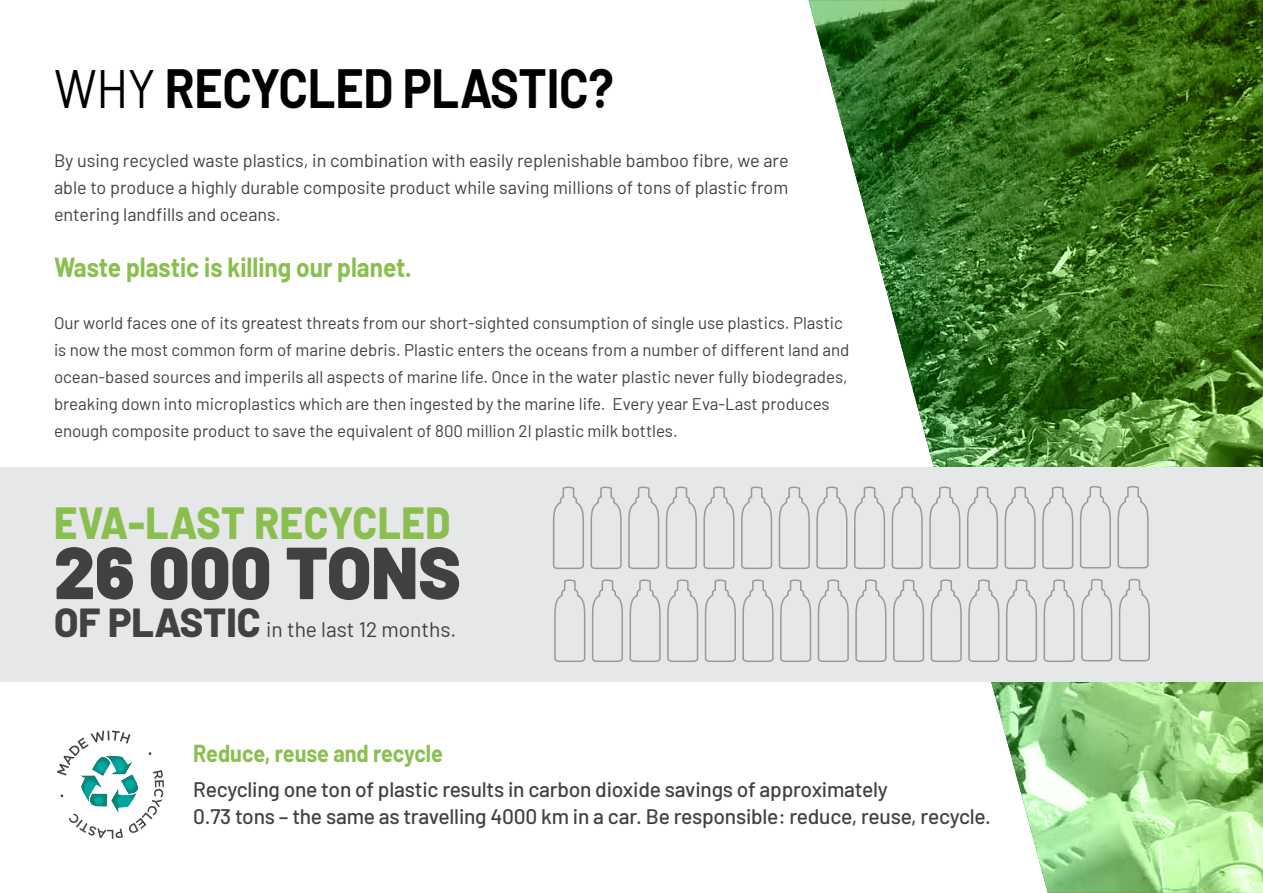
<style>
.page{position:relative;width:1263px;height:893px;background:#fff}
.page>*{position:absolute;margin:0;border:0;box-sizing:border-box;transform-origin:0 0}
.t1{font:900 73.5px "Barlow";color:#414042}
.t2{font:700 54px "Barlow";letter-spacing:-.005em;color:#000;scale:.9 1}
.t3{font:800 45px "Barlow";letter-spacing:.015em;color:#8abf50;scale:.9 1}
.t4{font:800 40.5px "Barlow";color:#414042}
.t5{font:700 27px "Barlow";color:#8abf50;scale:.9 1}
.t6{font:700 24px "Barlow";color:#8abf50;scale:.9 1}
.t7{font:500 21px/27px "Barlow";letter-spacing:-.01em;color:#414042}
.t8{font:21px "Barlow";color:#414042}
.t9{font:18px/27px "Barlow";color:#414042;text-align:justify}
.t10{font:16.95px/27px "Barlow";color:#414042}
.s1{font-weight:400}
</style>
<div class="page">
<svg style="left:808px;top:0;width:455px;height:893px"></svg>
<svg style="left:57px;top:730px;width:107px;height:109px"></svg>
<div style="left:0;top:468px;width:1263px;height:214px;background:#e6e7e8"></div>
<svg style="left:552px;top:486px;width:597px;height:83px"></svg>
<svg style="left:554px;top:579px;width:596px;height:83px"></svg>
<h2 class="t2" style="left:54px;top:69px;width:624px"><span class="s1">WHY</span> RECYCLED PLASTIC?</h2>
<p class="t9" style="left:54px;top:146px;width:736px">By using recycled waste plastics, in combination with easily replenishable bamboo fibre, we are able to produce a highly durable composite product while saving millions of tons of plastic from entering landfills and oceans.</p>
<h3 class="t5" style="left:54px;top:257px;width:399px">Waste plastic is killing our planet.</h3>
<p class="t10" style="left:54px;top:311px;width:797px">Our world faces one of its greatest threats from our short-sighted consumption of single use plastics. Plastic is now the most common form of marine debris. Plastic enters the oceans from a number of different land and ocean-based sources and imperils all aspects of marine life. Once in the water plastic never fully biodegrades, breaking down into microplastics which are then ingested by the marine life. Every year Eva-Last produces enough composite product to save the equivalent of 800 million 2l plastic milk bottles.</p>
<h3 class="t3" style="left:54px;top:507px;width:442px">EVA-LAST RECYCLED</h3>
<h1 class="t1" style="left:54px;top:531px;width:409px">26 000 TONS</h1>
<h3 class="t4" style="left:54px;top:608px;width:208px">OF PLASTIC</h3>
<p class="t8" style="left:266px;top:621px;width:192px">in the last 12 months.</p>
<h3 class="t6" style="left:193px;top:744px;width:279px">Reduce, reuse and recycle</h3>
<p class="t7" style="left:193px;top:774px;width:799px">Recycling one ton of plastic results in carbon dioxide savings of approximately<br>0.73 tons – the same as travelling 4000 km in a car. Be responsible: reduce, reuse, recycle.</p>
</div>
